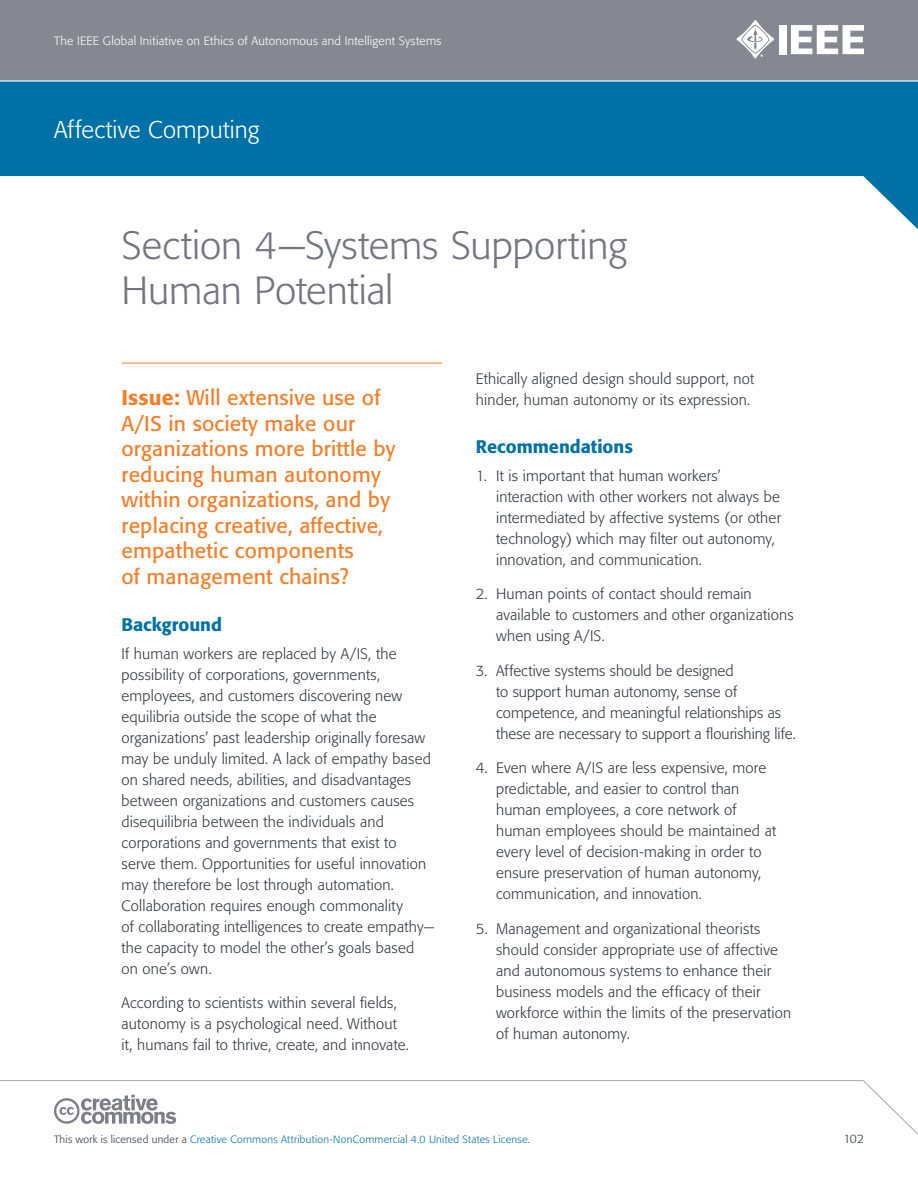
<style>
.page{position:relative;width:918px;height:1188px;background:#fff}
.page>*{position:absolute;margin:0;border:0;box-sizing:border-box;transform-origin:0 0}
.t1{font:300 39px/45px "Formata";color:#74767f}
.t2{font:300 24px "Formata";letter-spacing:.005em;color:#fff}
.t3{font:21px/25.5px "Formata";letter-spacing:.01em;color:#f57e29}
.t4{font:500 18px "Formata";color:#0071a6}
.t5{font:300 15px/21px "Formata";letter-spacing:.01em;color:#343741}
.t6{font:300 12px "Formata";letter-spacing:.02em;color:#fff}
.t7{font:300 12px "Formata";color:#343741}
.t8{font:300 10.5px "Formata";letter-spacing:.025em;color:#0071a6}
.s1{font-weight:500}
.s2{color:#343741}
</style>
<div class="page">
<div style="left:0;top:0;width:918px;height:81px;background:#868891"></div>
<svg style="left:0;top:82px;width:918px;height:147px;fill:#0071a6"></svg>
<svg style="left:0;top:1080px;width:918px;height:55px"></svg>
<hr style="left:0;top:80px;width:918px;height:2px;background:#fff">
<div style="left:779px;top:25px;width:8px;height:29px;background:#fff"></div>
<svg style="left:791px;top:25px;width:73px;height:29px"></svg>
<svg style="left:736px;top:20px;width:38px;height:38px"></svg>
<svg style="left:54px;top:1095px;width:122px;height:29px"></svg>
<hr style="left:122px;top:363px;width:320px;height:1px;background:#f57e29">
<p class="t6" style="left:54px;top:34px;width:389px">The IEEE Global Initiative on Ethics of Autonomous and Intelligent Systems</p>
<h2 class="t2" style="left:54px;top:115px;width:207px">Affective Computing</h2>
<h1 class="t1" style="left:122px;top:223px;width:507px">Section 4—Systems Supporting<br>Human Potential</h1>
<h3 class="t3" style="left:122px;top:385px;width:276px"><span class="s1">Issue:</span> Will extensive use of<br>A/IS in society make our organizations more brittle by reducing human autonomy within organizations, and by replacing creative, affective, empathetic components<br>of management chains?</h3>
<p class="t4" style="left:122px;top:614px;width:102px">Background</p>
<p class="t5" style="left:122px;top:643px;width:315px">If human workers are replaced by A/IS, the possibility of corporations, governments, employees, and customers discovering new equilibria outside the scope of what the organizations’ past leadership originally foresaw may be unduly limited. A lack of empathy based on shared needs, abilities, and disadvantages between organizations and customers causes disequilibria between the individuals and corporations and governments that exist to<br>serve them. Opportunities for useful innovation may therefore be lost through automation.<br>Collaboration requires enough commonality<br>of collaborating intelligences to create empathy— the capacity to model the other’s goals based on one’s own.</p>
<p class="t5" style="left:122px;top:993px;width:289px">According to scientists within several fields, autonomy is a psychological need. Without it, humans fail to thrive, create, and innovate.</p>
<p class="t5" style="left:476px;top:369px;width:280px">Ethically aligned design should support, not hinder, human autonomy or its expression.</p>
<p class="t4" style="left:476px;top:436px;width:159px">Recommendations</p>
<p class="t5" style="left:496px;top:465px;width:286px;text-indent:-20px">1. It is important that human workers’ interaction with other workers not always be intermediated by affective systems (or other technology) which may filter out autonomy, innovation, and communication.</p>
<p class="t5" style="left:496px;top:584px;width:299px;text-indent:-20px">2. Human points of contact should remain available to customers and other organizations when using A/IS.</p>
<p class="t5" style="left:496px;top:660px;width:301px;text-indent:-20px">3. Affective systems should be designed<br>to support human autonomy, sense of competence, and meaningful relationships as these are necessary to support a flourishing life.</p>
<p class="t5" style="left:496px;top:758px;width:282px;text-indent:-20px">4. Even where A/IS are less expensive, more predictable, and easier to control than human employees, a core network of human employees should be maintained at every level of decision-making in order to ensure preservation of human autonomy, communication, and innovation.</p>
<p class="t5" style="left:496px;top:918px;width:297px;text-indent:-20px">5. Management and organizational theorists should consider appropriate use of affective and autonomous systems to enhance their business models and the efficacy of their workforce within the limits of the preservation of human autonomy.</p>
<p class="t8" style="left:54px;top:1133px;width:478px"><span class="s2">This work is licensed under a</span> Creative Commons Attribution-NonCommercial 4.0 United States License.</p>
<p class="t7" style="left:843px;top:1132px;width:22px">102</p>
</div>
